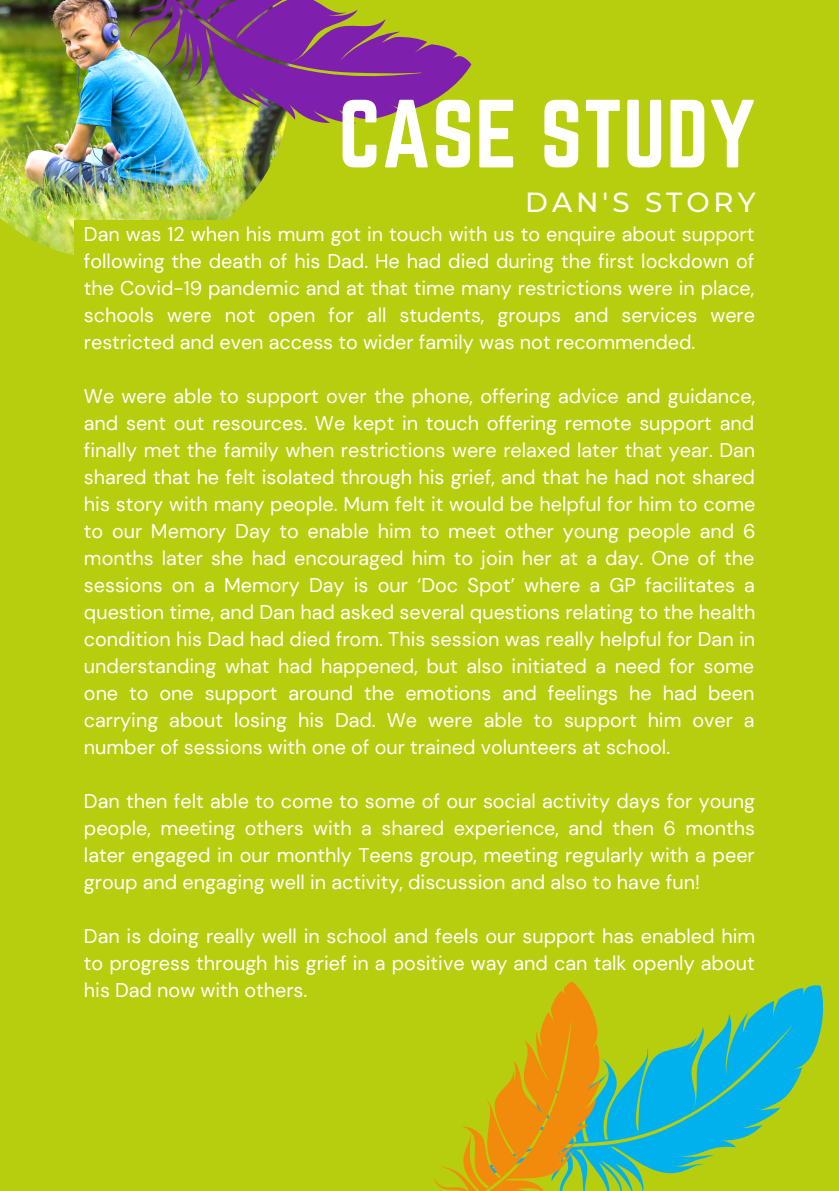
<style>
.page{position:relative;width:839px;height:1191px;background:#fff}
.page>*{position:absolute;margin:0;border:0;box-sizing:border-box;transform-origin:0 0}
.t1{font:84.6px "Norwester";letter-spacing:.01em;color:#fff}
.t2{font:500 27.6px "Montserrat";letter-spacing:.145em;color:#fff}
.t3{font:19.8px/27px "DM Sans";color:#fff;text-align:justify}
</style>
<div class="page">
<div style="left:0;top:0;width:838px;height:1191px;background:#b7ce0e"></div>
<img style="left:0;top:0;width:286px;height:256px">
<div style="left:74px;top:220px;width:252px;height:251px;background:#b7ce0e"></div>
<svg style="left:617px;top:985px;width:207px;height:206px"></svg>
<img style="left:98px;top:0;width:373px;height:124px">
<svg style="left:434px;top:982px;width:183px;height:209px"></svg>
<p class="t1" style="left:338px;top:83px;width:419px">CASE STUDY</p>
<p class="t2" style="left:525px;top:185px;width:232px">DAN'S STORY</p>
<p class="t3" style="left:84px;top:221px;width:672px">Dan was 12 when his mum got in touch with us to enquire about support following the death of his Dad. He had died during the first lockdown of the Covid-19 pandemic and at that time many restrictions were in place, schools were not open for all students, groups and services were restricted and even access to wider family was not recommended.</p>
<p class="t3" style="left:84px;top:383px;width:673px">We were able to support over the phone, offering advice and guidance, and sent out resources. We kept in touch offering remote support and finally met the family when restrictions were relaxed later that year. Dan shared that he felt isolated through his grief, and that he had not shared his story with many people. Mum felt it would be helpful for him to come to our Memory Day to enable him to meet other young people and 6 months later she had encouraged him to join her at a day. One of the sessions on a Memory Day is our ‘Doc Spot’ where a GP facilitates a question time, and Dan had asked several questions relating to the health condition his Dad had died from. This session was really helpful for Dan in understanding what had happened, but also initiated a need for some one to one support around the emotions and feelings he had been carrying about losing his Dad. We were able to support him over a number of sessions with one of our trained volunteers at school.</p>
<p class="t3" style="left:84px;top:788px;width:672px">Dan then felt able to come to some of our social activity days for young people, meeting others with a shared experience, and then 6 months later engaged in our monthly Teens group, meeting regularly with a peer group and engaging well in activity, discussion and also to have fun!</p>
<p class="t3" style="left:84px;top:923px;width:672px">Dan is doing really well in school and feels our support has enabled him to progress through his grief in a positive way and can talk openly about his Dad now with others.</p>
</div>
